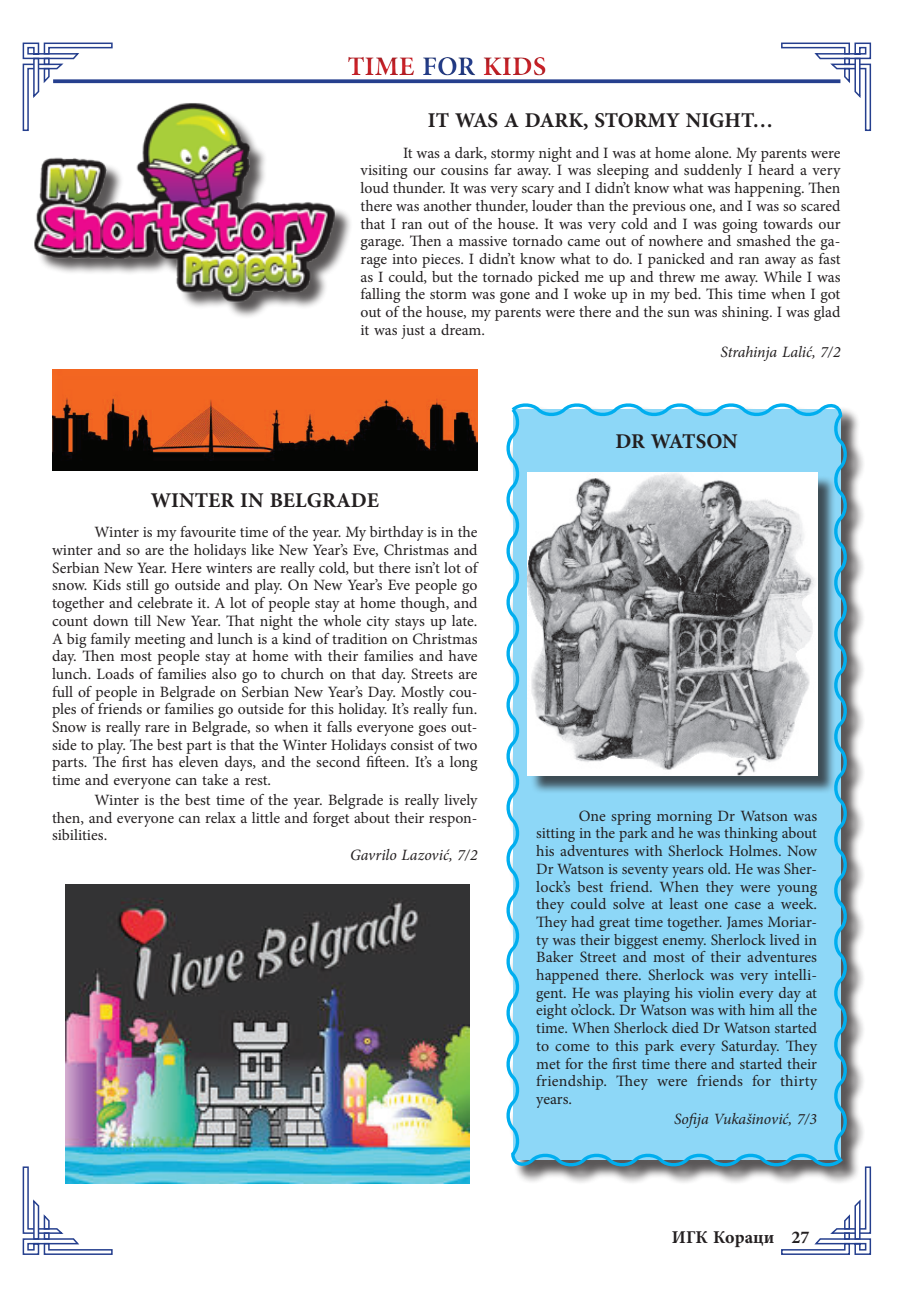
<style>
.page{position:relative;width:915px;height:1306px;background:#fff}
.page>*{position:absolute;margin:0;border:0;box-sizing:border-box;transform-origin:0 0}
.t1{font:700 27px "Minion Pro";color:#d1232a}
.t2{font:700 21px "Minion Pro";color:#231f20}
.t3{font:700 18px "Minion Pro";color:#231f20}
.t4{font:15.75px/17.7px "Minion Pro";color:#231f20;text-align:justify}
.t5{font:italic 15.75px "Minion Pro";letter-spacing:-.005em;color:#231f20}
.s1{color:#253f8e}
</style>
<div class="page">
<div style="left:333px;top:48px;width:227px;height:40px;background:#231f20;opacity:.5"></div>
<svg style="left:22px;top:1166px;width:91px;height:89px"></svg>
<svg style="left:781px;top:1166px;width:90px;height:89px"></svg>
<svg style="left:22px;top:42px;width:91px;height:89px"></svg>
<svg style="left:780px;top:42px;width:91px;height:89px"></svg>
<svg style="left:53px;top:79px;width:787px;height:4px;background:#395098"></svg>
<img style="left:52px;top:369px;width:425px;height:101px">
<img style="left:65px;top:884px;width:404px;height:299px">
<div style="left:37px;top:105px;width:316px;height:215px;background:#231f20;opacity:.75"></div>
<img style="left:34px;top:100px;width:300px;height:204px">
<div style="left:509px;top:406px;width:356px;height:778px;background:#231f20;opacity:.75"></div>
<svg style="left:506px;top:403px;width:345px;height:768px;background:#87d0ee"></svg>
<div style="left:529px;top:475px;width:306px;height:319px;background:#231f20;opacity:.75"></div>
<img style="left:527px;top:472px;width:289px;height:303px">
<h1 class="t1" style="left:347px;top:48px;width:200px">TIME <span class="s1">FOR</span> KIDS</h1>
<h2 class="t2" style="left:427px;top:106px;width:347px">IT WAS A DARK, STORMY NIGHT…</h2>
<p class="t4" style="left:360px;top:144px;width:481px;text-indent:43px">It was a dark, stormy night and I was at home alone. My parents were visiting our cousins far away. I was sleeping and suddenly I heard a very loud thunder. It was very scary and I didn’t know what was happening. Then there was another thunder, louder than the previous one, and I was so scared that I ran out of the house. It was very cold and I was going towards our garage. Then a massive tornado came out of nowhere and smashed the ga&shy;rage into pieces. I didn’t know what to do. I panicked and ran away as fast as I could, but the tornado picked me up and threw me away. While I was falling the storm was gone and I woke up in my bed. This time when I got out of the house, my parents were there and the sun was shining. I was glad it was just a dream.</p>
<p class="t5" style="left:720px;top:341px;width:121px">Strahinja Lalić, 7/2</p>
<h2 class="t2" style="left:151px;top:485px;width:229px">WINTER IN BELGRADE</h2>
<p class="t4" style="left:52px;top:523px;width:427px;text-indent:43px">Winter is my favourite time of the year. My birthday is in the winter and so are the holidays like New Year’s Eve, Christmas and Serbian New Year. Here winters are really cold, but there isn’t lot of snow. Kids still go outside and play. On New Year’s Eve people go together and celebrate it. A lot of people stay at home though, and count down till New Year. That night the whole city stays up late.<br>A big family meeting and lunch is a kind of tradition on Christmas day. Then most people stay at home with their families and have lunch. Loads of families also go to church on that day. Streets are full of people in Belgrade on Serbian New Year’s Day. Mostly cou&shy;ples of friends or families go outside for this holiday. It’s really fun.<br>Snow is really rare in Belgrade, so when it falls everyone goes out&shy;side to play. The best part is that the Winter Holidays consist of two parts. The first has eleven days, and the second fifteen. It’s a long time and everyone can take a rest.</p>
<p class="t4" style="left:52px;top:791px;width:427px;text-indent:43px">Winter is the best time of the year. Belgrade is really lively then, and everyone can relax a little and forget about their respon&shy;sibilities.</p>
<p class="t5" style="left:350px;top:844px;width:129px">Gavrilo Lazović, 7/2</p>
<h2 class="t2" style="left:615px;top:427px;width:124px">DR WATSON</h2>
<p class="t4" style="left:536px;top:806px;width:282px;text-indent:43px">One spring morning Dr Watson was sitting in the park and he was thinking about his adventures with Sherlock Holmes. Now Dr Watson is seventy years old. He was Sher&shy;lock’s best friend. When they were young they could solve at least one case a week.<br>They had great time together. James Moriar&shy;ty was their biggest enemy. Sherlock lived in Baker Street and most of their adventures happened there. Sherlock was very intelli&shy;gent. He was playing his violin every day at eight o’clock. Dr Watson was with him all the time. When Sherlock died Dr Watson started to come to this park every Saturday. They met for the first time there and started their friendship. They were friends for thirty years.</p>
<p class="t5" style="left:673px;top:1108px;width:144px">Sofija Vukašinović, 7/3</p>
<p class="t3" style="left:671px;top:1224px;width:139px">ИГК Кораци 27</p>
</div>
